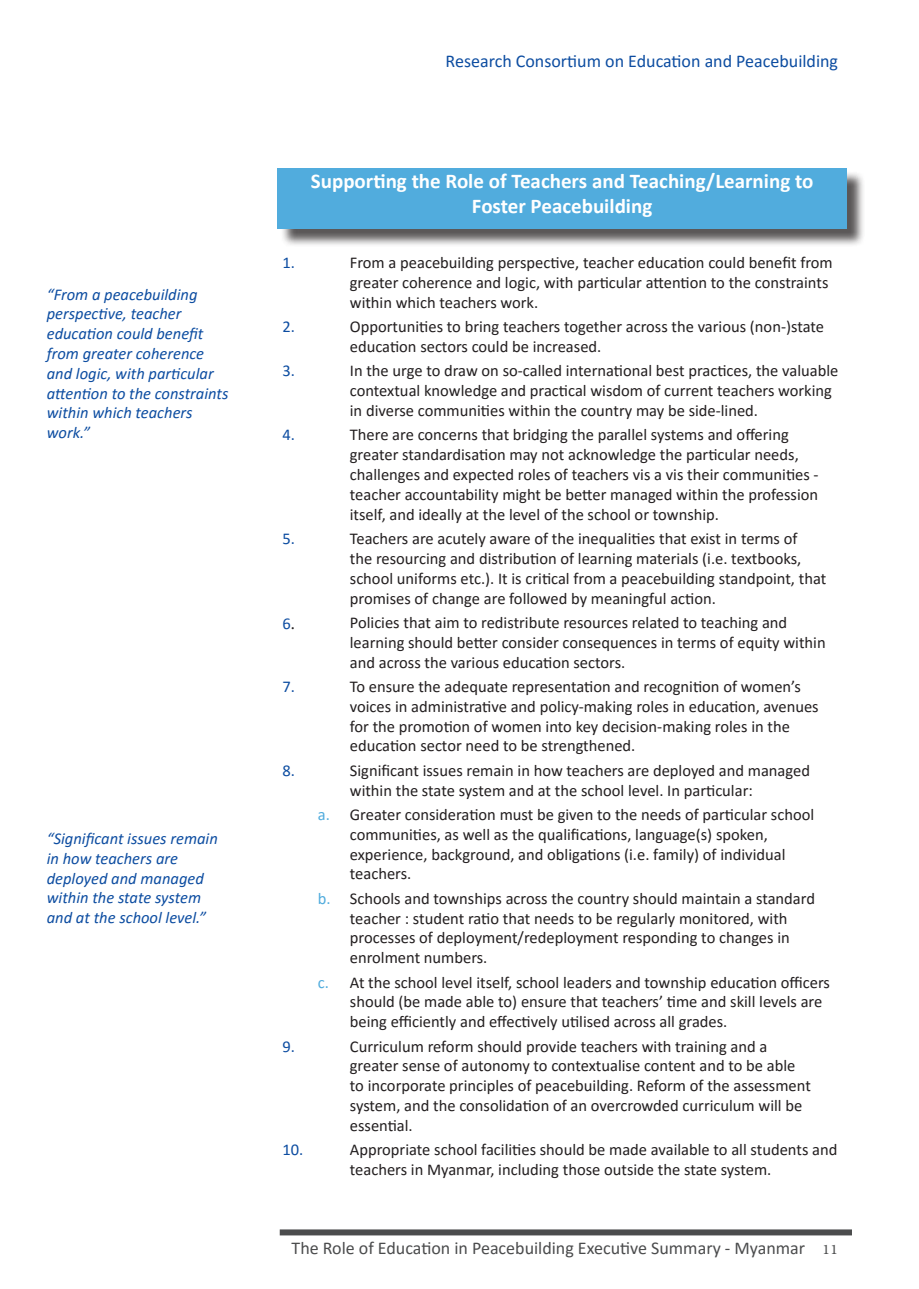
<style>
.page{position:relative;width:919px;height:1289px;background:#fff}
.page>*{position:absolute;margin:0;border:0;box-sizing:border-box;transform-origin:0 0}
.t1{font:700 21px/25.2px "Calibri";color:#fff;text-align:center}
.t2{font:18px "Calibri";color:#4b4c4d}
.t3{font:18px "Calibri";color:#0d4da1}
.t4{font:16.5px/19.8px "Calibri";color:#231f20}
.t5{font:italic 16.5px/19.8px "Calibri";color:#0d4da1}
.t6{font:16.5px "Calibri";color:#0d4da1}
.t7{font:16.5px "Calibri";color:#51acdd}
.s1{font-family:"Minion Pro";font-size:18px;color:#231f20}
.s2{font-family:"Adobe Devanagari"}
</style>
<div class="page">
<div style="left:280px;top:1229px;width:571px;height:6px;background:#4b4c4d"></div>
<div style="left:280px;top:170px;width:585px;height:77px;background:#231f20;opacity:.75"></div>
<div style="left:277px;top:168px;width:569px;height:61px;background:#51acdd"></div>
<p class="t5" style="left:47px;top:283px;width:183px">“From a peacebuilding perspective, teacher education could benefit from greater coherence and logic, with particular attention to the constraints within which teachers work.”</p>
<p class="t5" style="left:47px;top:828px;width:172px">“Significant issues remain in how teachers are deployed and managed within the state system and at the school level.”</p>
<p class="t3" style="left:445px;top:49px;width:394px">Research Consortium on Education and Peacebuilding</p>
<p class="t1" style="left:311px;top:168px;width:504px">Supporting the Role of Teachers and Teaching/Learning to<br>Foster Peacebuilding</p>
<p class="t6" style="left:282px;top:251px;width:14px">1.</p>
<p class="t4" style="left:350px;top:252px;width:484px">From a peacebuilding perspective, teacher education could benefit from greater coherence and logic, with particular attention to the constraints within which teachers work.</p>
<p class="t6" style="left:282px;top:315px;width:14px">2.</p>
<p class="t4" style="left:350px;top:316px;width:475px">Opportunities to bring teachers together across the various (non-)state education sectors could be increased.</p>
<p class="t6" style="left:282px;top:359px;width:14px">3.</p>
<p class="t4" style="left:350px;top:360px;width:490px">In the urge to draw on so-called international best practices, the valuable contextual knowledge and practical wisdom of current teachers working in diverse communities within the country may be side-lined.</p>
<p class="t6" style="left:282px;top:423px;width:14px">4.</p>
<p class="t4" style="left:350px;top:424px;width:470px">There are concerns that bridging the parallel systems and offering greater standardisation may not acknowledge the particular needs, challenges and expected roles of teachers vis a vis their communities - teacher accountability might be better managed within the profession itself, and ideally at the level of the school or township.</p>
<p class="t6" style="left:282px;top:527px;width:14px">5.</p>
<p class="t4" style="left:350px;top:528px;width:478px">Teachers are acutely aware of the inequalities that exist in terms of<br>the resourcing and distribution of learning materials (i.e. textbooks, school uniforms etc.). It is critical from a peacebuilding standpoint, that promises of change are followed by meaningful action.</p>
<p class="t6" style="left:282px;top:611px;width:14px">6<span class="s1">.</span></p>
<p class="t4" style="left:350px;top:612px;width:477px">Policies that aim to redistribute resources related to teaching and learning should better consider consequences in terms of equity within and across the various education sectors.</p>
<p class="t6" style="left:282px;top:675px;width:14px">7.</p>
<p class="t4" style="left:350px;top:676px;width:470px">To ensure the adequate representation and recognition of women’s voices in administrative and policy-making roles in education, avenues for the promotion of women into key decision-making roles in the education sector need to be strengthened.</p>
<p class="t6" style="left:282px;top:758px;width:14px">8.</p>
<p class="t4" style="left:350px;top:760px;width:461px">Significant issues remain in how teachers are deployed and managed within the state system and at the school level. In particular:</p>
<p class="t7" style="left:318px;top:803px;width:14px">a.</p>
<p class="t4" style="left:350px;top:804px;width:466px">Greater consideration must be given to the needs of particular school communities, as well as the qualifications, language(s) spoken, experience, background, and obligations (i.e. family) of individual teachers.</p>
<p class="t7" style="left:318px;top:886px;width:14px">b.</p>
<p class="t4" style="left:350px;top:887px;width:466px">Schools and townships across the country should maintain a standard teacher : student ratio that needs to be regularly monitored, with processes of deployment/redeployment responding to changes in enrolment numbers.</p>
<p class="t7" style="left:318px;top:970px;width:13px">c.</p>
<p class="t4" style="left:350px;top:971px;width:481px">At the school level itself, school leaders and township education officers should (be made able to) ensure that teachers’ time and skill levels are being efficiently and effectively utilised across all grades.</p>
<p class="t6" style="left:282px;top:1034px;width:14px">9.</p>
<p class="t4" style="left:350px;top:1035px;width:462px">Curriculum reform should provide teachers with training and a greater sense of autonomy to contextualise content and to be able to incorporate principles of peacebuilding. Reform of the assessment system, and the consolidation of an overcrowded curriculum will be essential.</p>
<p class="t6" style="left:282px;top:1138px;width:22px">10.</p>
<p class="t4" style="left:350px;top:1139px;width:489px">Appropriate school facilities should be made available to all students and teachers in Myanmar, including those outside the state system.</p>
<p class="t2" style="left:291px;top:1235px;width:548px">The Role of Education in Peacebuilding Executive Summary - Myanmar <span class="s2">11</span></p>
</div>
